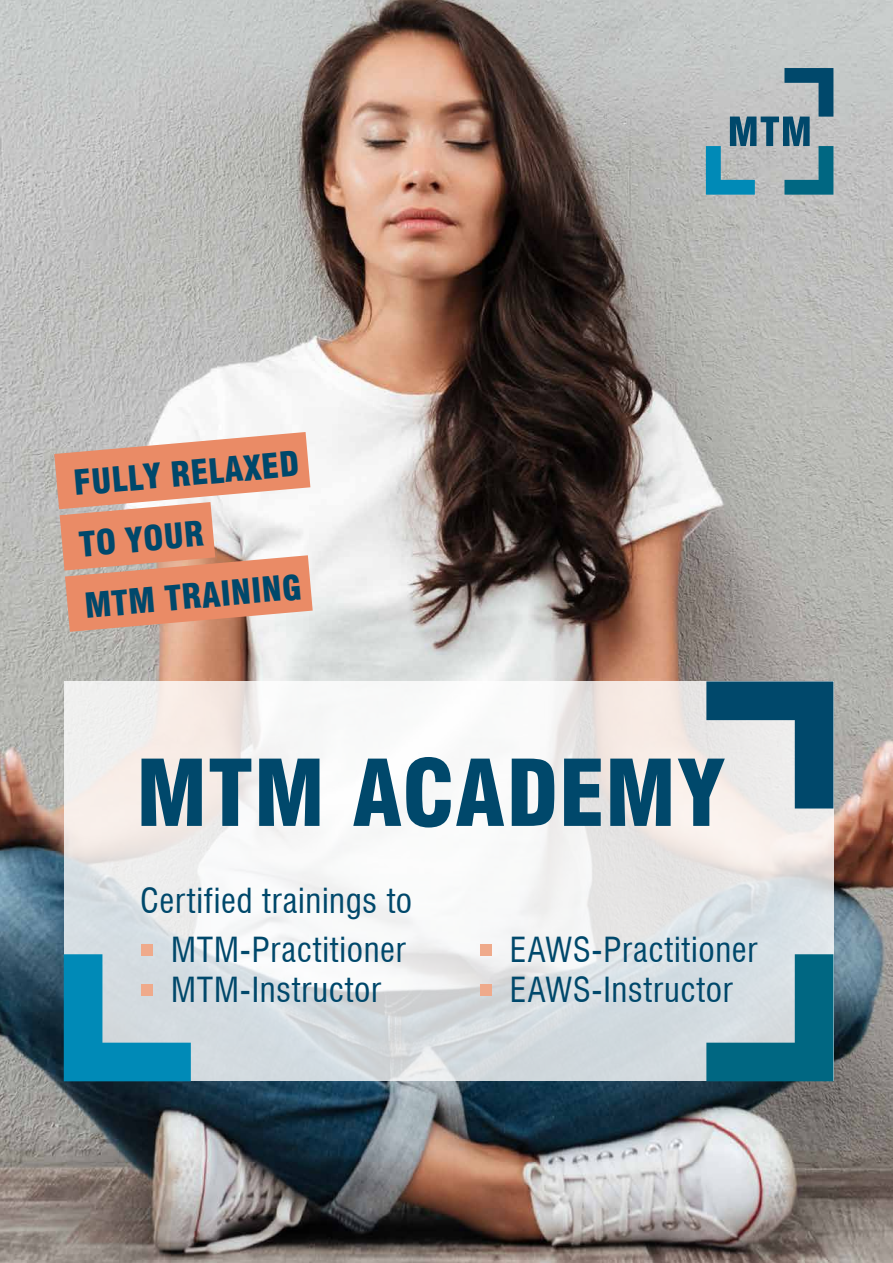
<style>
.page{position:relative;width:893px;height:1263px;background:#fff}
.page>*{position:absolute;margin:0;border:0;box-sizing:border-box;transform-origin:0 0}
.t1{font:900 condensed 89.55px "Swiss 721 BT";letter-spacing:.01em;color:#00486b}
.t2{font:condensed 33.75px/39.8px "Swiss 721 BT";letter-spacing:.02em;color:#00486b}
.t3{font:900 condensed 33.75px/61.5px "Swiss 721 BT";color:#00486b}
</style>
<div class="page">
<img style="left:0;top:0;width:893px;height:1263px">
<svg style="left:706px;top:68px;width:127px;height:127px;background:#83a1ac"></svg>
<svg style="left:64px;top:681px;width:769px;height:400px"></svg>
<svg style="left:706px;top:681px;width:127px;height:127px;background:#7397a8"></svg>
<svg style="left:64px;top:954px;width:127px;height:127px;background:#66b0ca"></svg>
<svg style="left:706px;top:954px;width:127px;height:127px;background:#68a1b1"></svg>
<div style="left:142px;top:945px;width:11px;height:11px;background:#efaa8b"></div>
<div style="left:142px;top:984px;width:11px;height:12px;background:#efaa8b"></div>
<div style="left:480px;top:945px;width:12px;height:11px;background:#efaa8b"></div>
<div style="left:480px;top:984px;width:12px;height:12px;background:#efaa8b"></div>
<svg style="left:0;top:399px;width:368px;height:143px"></svg>
<svg style="left:2px;top:470px;width:271px;height:133px;background:#dfa892"></svg>
<svg style="left:7px;top:523px;width:363px;height:141px;background:#d9b09e"></svg>
<p class="t3" style="left:71px;top:452px;width:227px;rotate:-5deg">FULLY RELAXED<br>TO YOUR<br>MTM TRAINING</p>
<h1 class="t1" style="left:136px;top:740px;width:590px">MTM ACADEMY</h1>
<p class="t2" style="left:140px;top:880px;width:274px">Certified trainings to</p>
<p class="t2" style="left:171px;top:930px;width:236px">MTM-Practitioner<br>MTM-Instructor</p>
<p class="t2" style="left:510px;top:930px;width:249px">EAWS-Practitioner<br>EAWS-Instructor</p>
</div>
